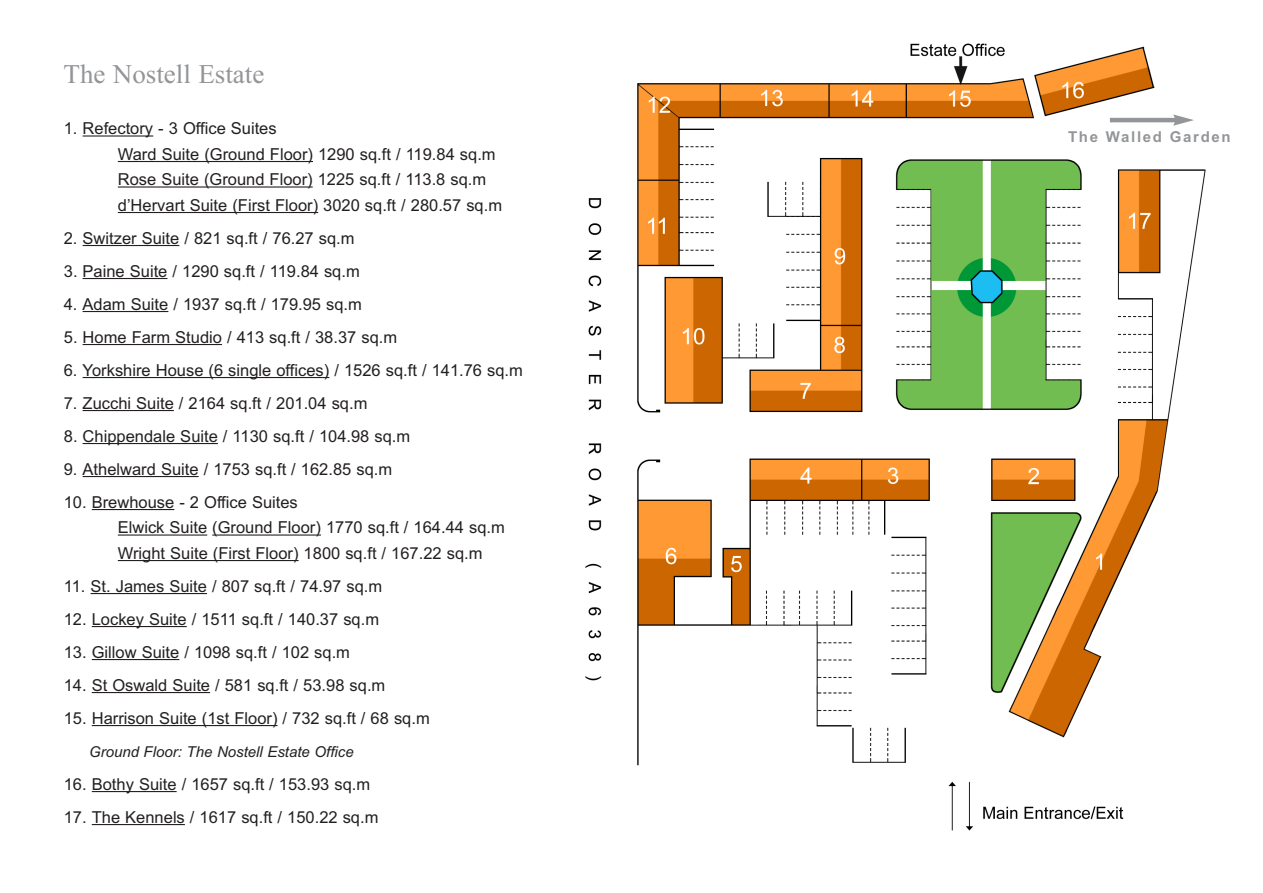
<style>
.page{position:relative;width:1263px;height:893px;background:#fff}
.page>*{position:absolute;margin:0;border:0;box-sizing:border-box;transform-origin:0 0}
.t1{font:27px "Times New Roman";color:#939598}
.t2{font:16.5px/25.5px "Arial";color:#231f20}
.t3{font:italic 15px "Arial";color:#231f20}
.t4{font:700 15px "Arial";letter-spacing:.11em;color:#939598}
</style>
<div class="page">
<img style="left:585px;top:43px;width:621px;height:788px">
<hr style="left:83px;top:135px;width:70px;height:2px;background:#231f20">
<svg style="left:118px;top:161px;width:15px;height:1px"></svg>
<hr style="left:133px;top:161px;width:180px;height:1px;background:#231f20">
<hr style="left:118px;top:186px;width:195px;height:2px;background:#231f20">
<hr style="left:118px;top:212px;width:200px;height:1px;background:#231f20">
<hr style="left:83px;top:245px;width:96px;height:1px;background:#231f20">
<hr style="left:83px;top:278px;width:84px;height:1px;background:#231f20">
<hr style="left:83px;top:311px;width:85px;height:1px;background:#231f20">
<hr style="left:83px;top:344px;width:139px;height:1px;background:#231f20">
<hr style="left:92px;top:377px;width:198px;height:1px;background:#231f20">
<hr style="left:290px;top:377px;width:39px;height:1px;background:#231f20">
<hr style="left:83px;top:410px;width:91px;height:1px;background:#231f20">
<hr style="left:83px;top:443px;width:135px;height:1px;background:#231f20">
<hr style="left:83px;top:476px;width:116px;height:1px;background:#231f20">
<hr style="left:92px;top:509px;width:82px;height:1px;background:#231f20">
<hr style="left:118px;top:534px;width:89px;height:2px;background:#231f20">
<hr style="left:212px;top:534px;width:109px;height:2px;background:#231f20">
<svg style="left:118px;top:560px;width:15px;height:1px"></svg>
<hr style="left:133px;top:560px;width:166px;height:1px;background:#231f20">
<hr style="left:91px;top:593px;width:116px;height:1px;background:#231f20">
<hr style="left:92px;top:626px;width:95px;height:1px;background:#231f20">
<hr style="left:92px;top:659px;width:87px;height:1px;background:#231f20">
<hr style="left:92px;top:692px;width:118px;height:1px;background:#231f20">
<hr style="left:92px;top:725px;width:185px;height:1px;background:#231f20">
<hr style="left:92px;top:791px;width:85px;height:1px;background:#231f20">
<hr style="left:92px;top:824px;width:93px;height:1px;background:#231f20">
<hr style="left:1110px;top:118px;width:67px;height:4px;background:#939598">
<svg style="left:1173px;top:114px;width:21px;height:12px"></svg>
<h1 class="t1" style="left:64px;top:58px;width:202px">The Nostell Estate</h1>
<p class="t2" style="left:118px;top:116px;width:386px;text-indent:-54px">1. Refectory - 3 Office Suites<br>Ward Suite (Ground Floor) 1290 sq.ft / 119.84 sq.m Rose Suite (Ground Floor) 1225 sq.ft / 113.8 sq.m d’Hervart Suite (First Floor) 3020 sq.ft / 280.57 sq.m</p>
<p class="t2" style="left:64px;top:225px;width:292px">2. Switzer Suite / 821 sq.ft / 76.27 sq.m</p>
<p class="t2" style="left:64px;top:258px;width:297px">3. Paine Suite / 1290 sq.ft / 119.84 sq.m</p>
<p class="t2" style="left:64px;top:291px;width:300px">4. Adam Suite / 1937 sq.ft / 179.95 sq.m</p>
<p class="t2" style="left:64px;top:324px;width:335px">5. Home Farm Studio / 413 sq.ft / 38.37 sq.m</p>
<p class="t2" style="left:64px;top:357px;width:461px">6. Yorkshire House (6 single offices) / 1526 sq.ft / 141.76 sq.m</p>
<p class="t2" style="left:64px;top:390px;width:305px">7. Zucchi Suite / 2164 sq.ft / 201.04 sq.m</p>
<p class="t2" style="left:64px;top:423px;width:348px">8. Chippendale Suite / 1130 sq.ft / 104.98 sq.m</p>
<p class="t2" style="left:64px;top:456px;width:330px">9. Athelward Suite / 1753 sq.ft / 162.85 sq.m</p>
<p class="t2" style="left:118px;top:489px;width:389px;text-indent:-54px">10. Brewhouse - 2 Office Suites<br>Elwick Suite (Ground Floor) 1770 sq.ft / 164.44 sq.m<br>Wright Suite (First Floor) 1800 sq.ft / 167.22 sq.m</p>
<p class="t2" style="left:64px;top:573px;width:320px">11. St. James Suite / 807 sq.ft / 74.97 sq.m</p>
<p class="t2" style="left:64px;top:606px;width:317px">12. Lockey Suite / 1511 sq.ft / 140.37 sq.m</p>
<p class="t2" style="left:64px;top:639px;width:288px">13. Gillow Suite / 1098 sq.ft / 102 sq.m</p>
<p class="t2" style="left:64px;top:672px;width:323px">14. St Oswald Suite / 581 sq.ft / 53.98 sq.m</p>
<p class="t2" style="left:64px;top:705px;width:367px">15. Harrison Suite (1st Floor) / 732 sq.ft / 68 sq.m</p>
<p class="t3" style="left:89px;top:743px;width:266px">Ground Floor: The Nostell Estate Office</p>
<p class="t2" style="left:64px;top:771px;width:308px">16. Bothy Suite / 1657 sq.ft / 153.93 sq.m</p>
<p class="t2" style="left:64px;top:804px;width:316px">17. The Kennels / 1617 sq.ft / 150.22 sq.m</p>
<p class="t4" style="left:1068px;top:128px;width:164px">The Walled Garden</p>
</div>
